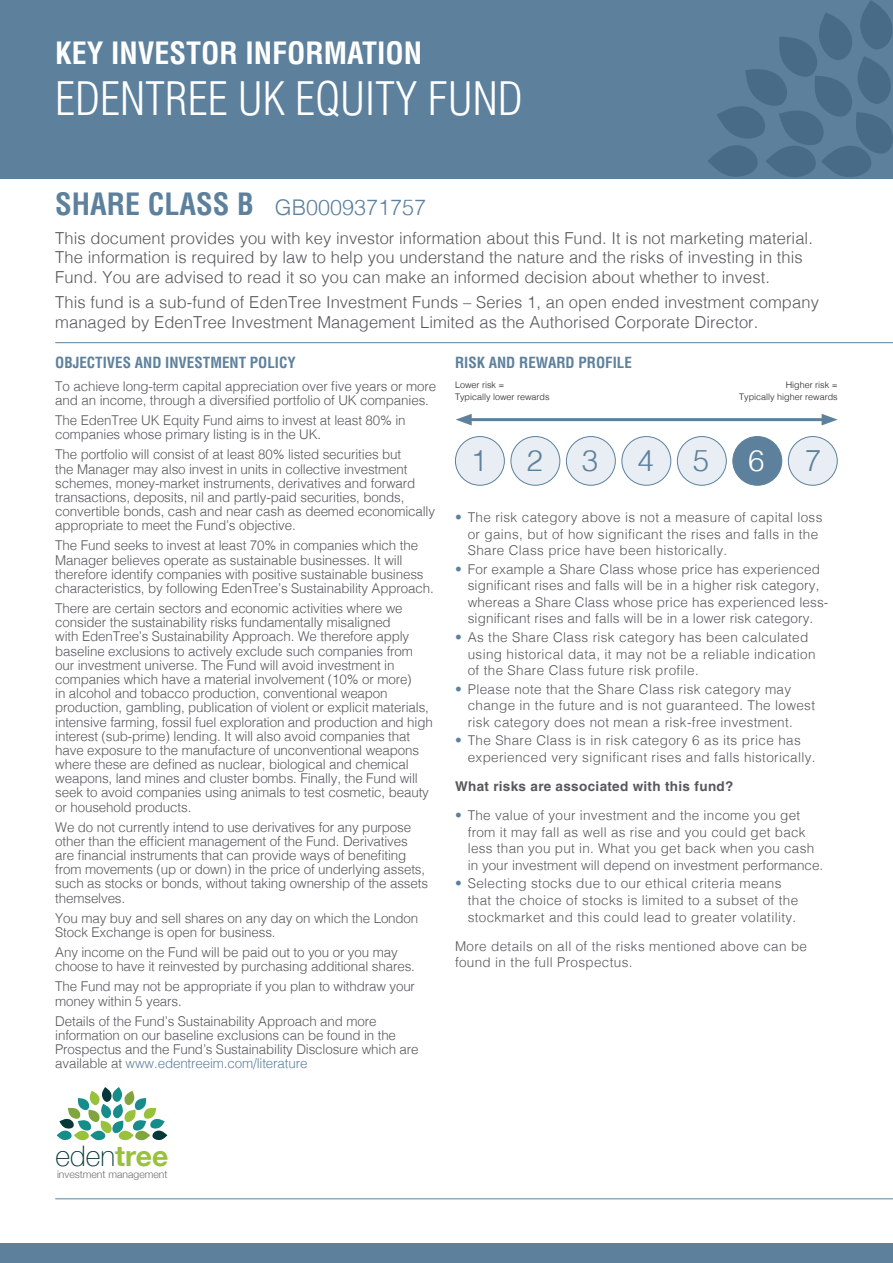
<style>
.page{position:relative;width:893px;height:1263px;background:#fff}
.page>*{position:absolute;margin:0;border:0;box-sizing:border-box;transform-origin:0 0}
.t1{font:300 condensed 45px "Helvetica LT Std";color:#fff}
.t2{font:700 condensed 30px "Helvetica LT Std";color:#fff}
.t3{font:700 condensed 30px "Helvetica LT Std";color:#5d819d}
.t4{font:300 29.55px "Helvetica";color:#5d819d}
.t5{font:300 29.55px "Helvetica";color:#fff}
.t6{font:100 28.35px "Helvetica Neue";color:#083737}
.t7{font:300 21.6px "Helvetica";color:#5d819d}
._03_Introduction{font:300 16.5px/19.5px "Helvetica";letter-spacing:.005em;color:#57585a}
._04_Section_Header{font:700 condensed 15px "Helvetica LT Std";color:#5d819d}
._00_BodyN{font:300 13.5px/14.1px "Helvetica";letter-spacing:-.01em;color:#57585a}
._00_BulletsN{font:300 13.5px/16.5px "Helvetica";letter-spacing:.025em;color:#57585a}
._00_BulletsN_LAST{font:300 13.5px/16.5px "Helvetica";letter-spacing:.025em;color:#57585a}
._00_Sub_Head1{font:700 13.5px "Helvetica LT Std";letter-spacing:.025em;color:#57585a}
.t8{font:300 10.35px "Helvetica Neue";color:#6d6e71}
.t9{font:300 9px/12px "Helvetica";color:#231f20}
.s1{color:#5d819d}
.s2{font-weight:700;color:#9ac13b}
</style>
<div class="page">
<div style="left:0;top:1244px;width:893px;height:19px;background:#5d819d"></div>
<hr style="left:55px;top:1198px;width:838px;height:1px;background:#5d819d">
<hr style="left:55px;top:342px;width:838px;height:1px;background:#5d819d">
<div style="left:0;top:0;width:893px;height:179px;background:#5d819d"></div>
<svg style="left:708px;top:0;width:185px;height:177px"></svg>
<div style="left:455px;top:436px;width:49px;height:49px;background:#e8eef3;border-radius:50%"></div>
<div style="left:455px;top:436px;width:50px;height:50px;border:1px solid #5d819d;border-radius:50%"></div>
<div style="left:511px;top:436px;width:49px;height:49px;background:#e8eef3;border-radius:50%"></div>
<div style="left:510px;top:436px;width:50px;height:50px;border:1px solid #5d819d;border-radius:50%"></div>
<div style="left:566px;top:436px;width:49px;height:49px;background:#e8eef3;border-radius:50%"></div>
<div style="left:566px;top:436px;width:50px;height:50px;border:1px solid #5d819d;border-radius:50%"></div>
<div style="left:733px;top:436px;width:49px;height:49px;background:#5d819d;border-radius:50%"></div>
<div style="left:732px;top:436px;width:50px;height:50px;border:1px solid #5d819d;border-radius:50%"></div>
<div style="left:622px;top:436px;width:49px;height:49px;background:#e8eef3;border-radius:50%"></div>
<div style="left:621px;top:436px;width:50px;height:50px;border:1px solid #5d819d;border-radius:50%"></div>
<div style="left:677px;top:436px;width:49px;height:49px;background:#e8eef3;border-radius:50%"></div>
<div style="left:677px;top:436px;width:50px;height:50px;border:1px solid #5d819d;border-radius:50%"></div>
<div style="left:788px;top:436px;width:49px;height:49px;background:#e8eef3;border-radius:50%"></div>
<div style="left:788px;top:436px;width:50px;height:50px;border:1px solid #5d819d;border-radius:50%"></div>
<hr style="left:466px;top:418px;width:361px;height:3px;background:#5d819d">
<svg style="left:456px;top:414px;width:16px;height:11px"></svg>
<svg style="left:822px;top:414px;width:16px;height:11px"></svg>
<svg style="left:57px;top:1087px;width:110px;height:54px"></svg>
<p class="t2" style="left:55px;top:34px;width:368px">KEY INVESTOR INFORMATION</p>
<p class="t1" style="left:55px;top:70px;width:469px">EDENTREE UK EQUITY FUND</p>
<p class="t3" style="left:55px;top:185px;width:200px">SHARE CLASS B</p>
<p class="t7" style="left:275px;top:189px;width:153px">GB0009371757</p>
<p class="_03_Introduction" style="left:55px;top:227px;width:759px">This document provides you with key investor information about this Fund. It is not marketing material.<br>The information is required by law to help you understand the nature and the risks of investing in this<br>Fund. You are advised to read it so you can make an informed decision about whether to invest.</p>
<p class="_03_Introduction" style="left:55px;top:292px;width:765px">This fund is a sub-fund of EdenTree Investment Funds – Series 1, an open ended investment company managed by EdenTree Investment Management Limited as the Authorised Corporate Director.</p>
<p class="_04_Section_Header" style="left:455px;top:353px;width:178px">RISK AND REWARD PROFILE</p>
<p class="t9" style="left:455px;top:378px;width:96px">Lower risk =<br>Typically lower rewards</p>
<p class="t9" style="left:739px;top:378px;width:100px;text-align:right">Higher risk =<br>Typically higher rewards</p>
<p class="_04_Section_Header" style="left:55px;top:353px;width:242px">OBJECTIVES AND INVESTMENT POLICY</p>
<p class="_00_BodyN" style="left:55px;top:378px;width:382px">To achieve long-term capital appreciation over five years or more and an income, through a diversified portfolio of UK companies.</p>
<p class="_00_BodyN" style="left:55px;top:412px;width:352px">The EdenTree UK Equity Fund aims to invest at least 80% in companies whose primary listing is in the UK.</p>
<p class="_00_BodyN" style="left:55px;top:447px;width:381px">The portfolio will consist of at least 80% listed securities but<br>the Manager may also invest in units in collective investment schemes, money-market instruments, derivatives and forward transactions, deposits, nil and partly-paid securities, bonds, convertible bonds, cash and near cash as deemed economically appropriate to meet the Fund’s objective.</p>
<p class="_00_BodyN" style="left:55px;top:538px;width:380px">The Fund seeks to invest at least 70% in companies which the Manager believes operate as sustainable businesses. It will therefore identify companies with positive sustainable business characteristics, by following EdenTree’s Sustainability Approach.</p>
<p class="_00_BodyN" style="left:55px;top:600px;width:379px">There are certain sectors and economic activities where we consider the sustainability risks fundamentally misaligned<br>with EdenTree’s Sustainability Approach. We therefore apply baseline exclusions to actively exclude such companies from our investment universe. The Fund will avoid investment in companies which have a material involvement (10% or more)<br>in alcohol and tobacco production, conventional weapon production, gambling, publication of violent or explicit materials, intensive farming, fossil fuel exploration and production and high interest (sub-prime) lending. It will also avoid companies that have exposure to the manufacture of unconventional weapons where these are defined as nuclear, biological and chemical weapons, land mines and cluster bombs. Finally, the Fund will seek to avoid companies using animals to test cosmetic, beauty or household products.</p>
<p class="_00_BodyN" style="left:55px;top:819px;width:374px">We do not currently intend to use derivatives for any purpose other than the efficient management of the Fund. Derivatives are financial instruments that can provide ways of benefiting from movements (up or down) in the price of underlying assets, such as stocks or bonds, without taking ownership of the assets themselves.</p>
<p class="_00_BodyN" style="left:55px;top:910px;width:365px">You may buy and sell shares on any day on which the London<br>Stock Exchange is open for business.</p>
<p class="_00_BodyN" style="left:55px;top:944px;width:361px">Any income on the Fund will be paid out to you or you may choose to have it reinvested by purchasing additional shares.</p>
<p class="_00_BodyN" style="left:55px;top:978px;width:361px">The Fund may not be appropriate if you plan to withdraw your money within 5 years.</p>
<p class="_00_BodyN" style="left:55px;top:1013px;width:365px">Details of the Fund’s Sustainability Approach and more information on our baseline exclusions can be found in the Prospectus and the Fund’s Sustainability Disclosure which are available at <span class="s1">www.edentreeim.com/literature</span></p>
<p class="t4" style="left:471px;top:435px;width:18px">1</p>
<p class="t4" style="left:526px;top:435px;width:18px">2</p>
<p class="t4" style="left:582px;top:435px;width:18px">3</p>
<p class="t4" style="left:637px;top:435px;width:18px">4</p>
<p class="t4" style="left:693px;top:435px;width:18px">5</p>
<p class="t5" style="left:748px;top:435px;width:18px">6</p>
<p class="t4" style="left:805px;top:435px;width:18px">7</p>
<p class="_00_BulletsN" style="left:468px;top:508px;width:356px;text-indent:-13px"><span class="s1">•</span> The risk category above is not a measure of capital loss or gains, but of how significant the rises and falls in the<br>Share Class price have been historically.</p>
<p class="_00_BulletsN" style="left:468px;top:560px;width:362px;text-indent:-13px"><span class="s1">•</span> For example a Share Class whose price has experienced significant rises and falls will be in a higher risk category, whereas a Share Class whose price has experienced less&shy;significant rises and falls will be in a lower risk category.</p>
<p class="_00_BulletsN" style="left:468px;top:628px;width:349px;text-indent:-13px"><span class="s1">•</span> As the Share Class risk category has been calculated using historical data, it may not be a reliable indication of the Share Class future risk profile.</p>
<p class="_00_BulletsN" style="left:468px;top:680px;width:349px;text-indent:-13px"><span class="s1">•</span> Please note that the Share Class risk category may change in the future and is not guaranteed. The lowest risk category does not mean a risk-free investment.</p>
<p class="_00_BulletsN_LAST" style="left:468px;top:731px;width:349px;text-indent:-13px"><span class="s1">•</span> The Share Class is in risk category 6 as its price has experienced very significant rises and falls historically.</p>
<p class="_00_Sub_Head1" style="left:455px;top:778px;width:280px">What risks are associated with this fund?</p>
<p class="_00_BulletsN" style="left:468px;top:806px;width:357px;text-indent:-13px"><span class="s1">•</span> The value of your investment and the income you get from it may fall as well as rise and you could get back less than you put in. What you get back when you cash in your investment will depend on investment performance.</p>
<p class="_00_BulletsN_LAST" style="left:468px;top:874px;width:332px;text-indent:-13px"><span class="s1">•</span> Selecting stocks due to our ethical criteria means that the choice of stocks is limited to a subset of the stockmarket and this could lead to greater volatility.</p>
<p class="_00_BulletsN" style="left:455px;top:937px;width:354px">More details on all of the risks mentioned above can be found in the full Prospectus.</p>
<p class="t6" style="left:55px;top:1134px;width:115px">eden<span class="s2">tree</span></p>
<p class="t8" style="left:57px;top:1165px;width:112px">investment management</p>
</div>
